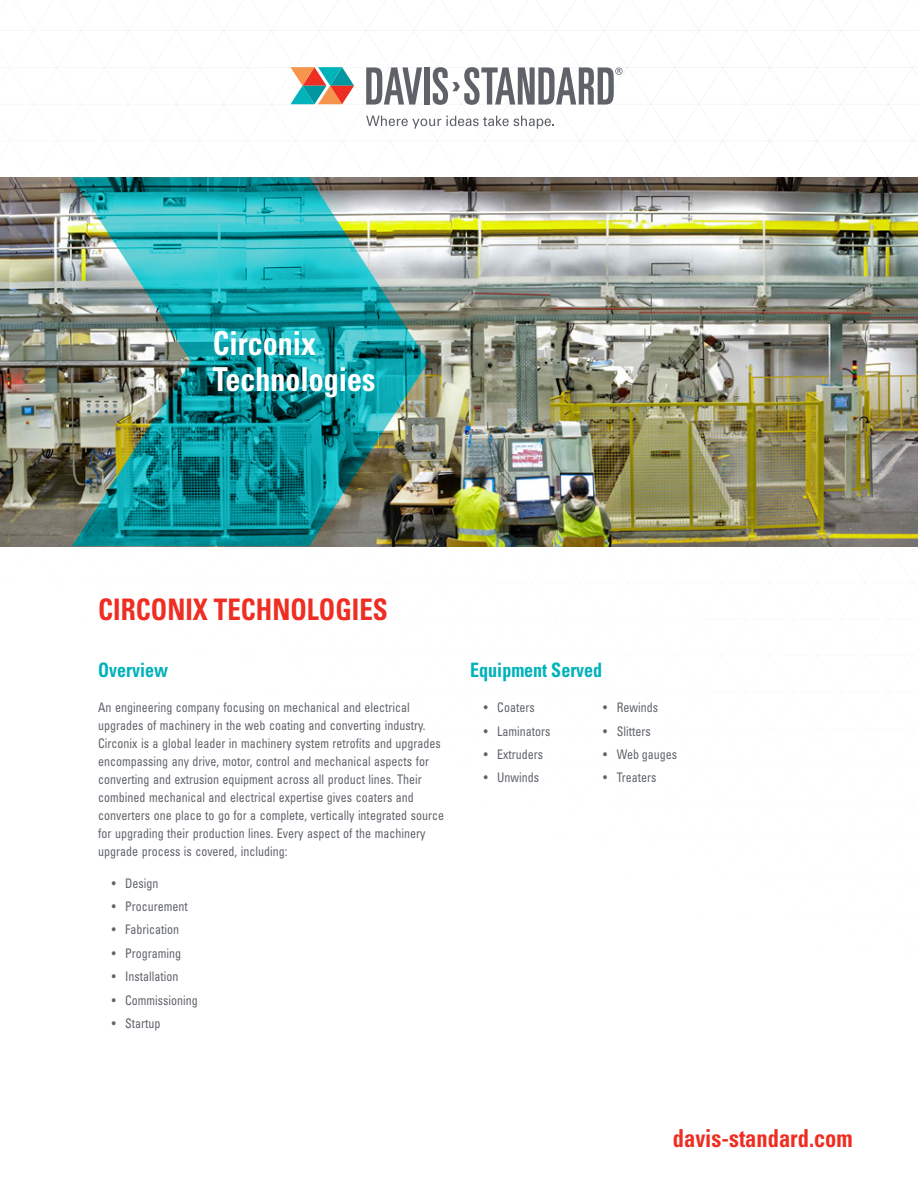
<style>
.page{position:relative;width:918px;height:1188px;background:#fff}
.page>*{position:absolute;margin:0;border:0;box-sizing:border-box;transform-origin:0 0}
.t1{font:700 condensed 33px/36px "Univers";color:#fff;scale:.91 1}
.t2{font:700 condensed 29.7px "Univers";color:#ee2e22;scale:.91 1}
.t3{font:700 condensed 24.75px "Univers";color:#ee2e22;scale:.91 1}
.t4{font:700 condensed 19.8px "Univers";color:#00b2b9;scale:.91 1}
.intro_Body{font:condensed 13.2px/18px "Univers LT Std";color:#5f6369;scale:.91 1}
</style>
<div class="page">
<img style="left:0;top:177px;width:918px;height:369px">
<img style="left:72px;top:177px;width:356px;height:369px">
<svg style="left:291px;top:67px;width:63px;height:37px"></svg>
<svg style="left:366px;top:67px;width:56px;height:38px"></svg>
<div style="left:424px;top:67px;width:6px;height:38px;background:#5f6369"></div>
<svg style="left:366px;top:116px;width:188px;height:13px"></svg>
<svg style="left:433px;top:67px;width:190px;height:38px"></svg>
<p class="t1" style="left:213px;top:324px;width:180px">Circonix<br>Technologies</p>
<p class="t2" style="left:98px;top:591px;width:320px">CIRCONIX TECHNOLOGIES</p>
<p class="t4" style="left:98px;top:658px;width:78px">Overview</p>
<p class="t4" style="left:470px;top:658px;width:147px">Equipment Served</p>
<p class="intro_Body" style="left:98px;top:698px;width:382px">An engineering company focusing on mechanical and electrical upgrades of machinery in the web coating and converting industry.<br>Circonix is a global leader in machinery system retrofits and upgrades encompassing any drive, motor, control and mechanical aspects for converting and extrusion equipment across all product lines. Their combined mechanical and electrical expertise gives coaters and converters one place to go for a complete, vertically integrated source for upgrading their production lines. Every aspect of the machinery upgrade process is covered, including:</p>
<p class="intro_Body" style="left:112px;top:874px;width:53px">• Design</p>
<p class="intro_Body" style="left:112px;top:897px;width:85px">• Procurement</p>
<p class="intro_Body" style="left:112px;top:921px;width:76px">• Fabrication</p>
<p class="intro_Body" style="left:112px;top:944px;width:78px">• Programing</p>
<p class="intro_Body" style="left:112px;top:967px;width:75px">• Installation</p>
<p class="intro_Body" style="left:112px;top:991px;width:96px">• Commissioning</p>
<p class="intro_Body" style="left:112px;top:1014px;width:55px">• Startup</p>
<p class="intro_Body" style="left:484px;top:698px;width:57px">• Coaters</p>
<p class="intro_Body" style="left:484px;top:722px;width:75px">• Laminators</p>
<p class="intro_Body" style="left:484px;top:745px;width:67px">• Extruders</p>
<p class="intro_Body" style="left:484px;top:769px;width:62px">• Unwinds</p>
<p class="intro_Body" style="left:603px;top:698px;width:62px">• Rewinds</p>
<p class="intro_Body" style="left:603px;top:722px;width:54px">• Slitters</p>
<p class="intro_Body" style="left:603px;top:745px;width:83px">• Web gauges</p>
<p class="intro_Body" style="left:603px;top:769px;width:60px">• Treaters</p>
<p class="t3" style="left:673px;top:1123px;width:199px">davis-standard.com</p>
</div>
